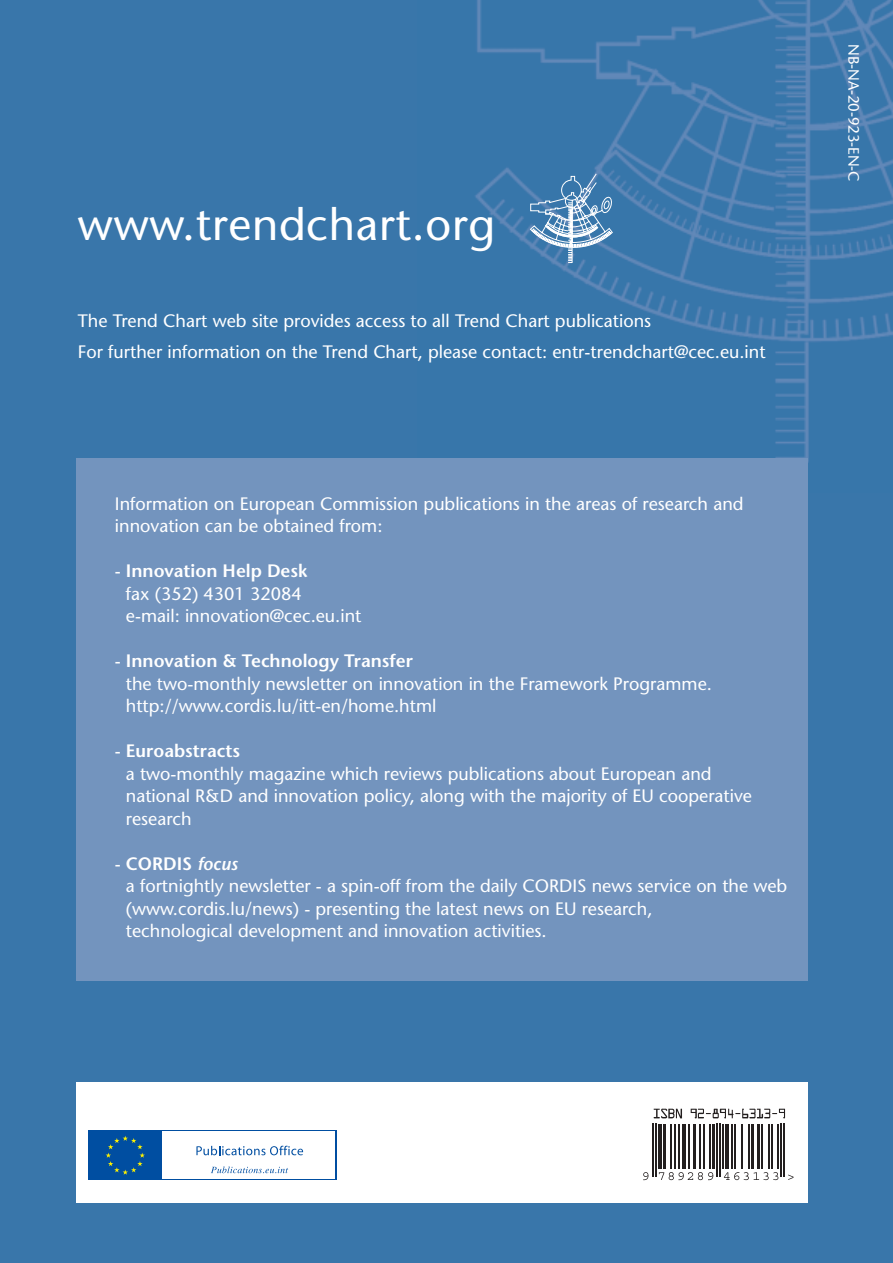
<style>
.page{position:relative;width:893px;height:1263px;background:#fff}
.page>*{position:absolute;margin:0;border:0;box-sizing:border-box;transform-origin:0 0}
.t1{font:45px "Stone Sans";letter-spacing:.015em;color:#fff}
.t2{font:18px/22.5px "Stone Sans";color:#fff}
.t3{font:600 18px "Stone Sans";color:#fff}
.t4{font:15px "Stone Sans";letter-spacing:-.005em;color:#fff}
.s1{font-weight:600}
.s2{font-weight:600;font-style:italic}
</style>
<div class="page">
<div style="left:0;top:0;width:892px;height:1263px;background:#3976aa"></div>
<img style="left:475px;top:0;width:417px;height:462px">
<div style="left:76px;top:458px;width:732px;height:522px;background:#7394be"></div>
<svg style="left:530px;top:173px;width:83px;height:90px"></svg>
<div style="left:76px;top:1082px;width:732px;height:121px;background:#fff"></div>
<div style="left:88px;top:1130px;width:248px;height:50px;background:#004ea1"></div>
<div style="left:162px;top:1132px;width:173px;height:47px;background:#fff"></div>
<svg style="left:196px;top:1146px;width:107px;height:9px"></svg>
<svg style="left:211px;top:1167px;width:77px;height:6px"></svg>
<svg style="left:106px;top:1136px;width:39px;height:39px"></svg>
<hr style="left:652px;top:1124px;width:1px;height:53px;background:#231f1f">
<hr style="left:655px;top:1124px;width:1px;height:53px;background:#231f1f">
<hr style="left:658px;top:1124px;width:4px;height:44px;background:#231f1f">
<hr style="left:663px;top:1124px;width:3px;height:44px;background:#231f1f">
<hr style="left:670px;top:1124px;width:1px;height:44px;background:#231f1f">
<hr style="left:674px;top:1124px;width:2px;height:44px;background:#231f1f">
<hr style="left:678px;top:1124px;width:2px;height:44px;background:#231f1f">
<svg style="left:682px;top:1124px;width:3px;height:44px"></svg>
<hr style="left:688px;top:1124px;width:1px;height:44px;background:#231f1f">
<hr style="left:692px;top:1124px;width:3px;height:44px;background:#231f1f">
<hr style="left:699px;top:1124px;width:1px;height:44px;background:#231f1f">
<hr style="left:703px;top:1124px;width:2px;height:44px;background:#231f1f">
<hr style="left:709px;top:1124px;width:1px;height:44px;background:#231f1f">
<hr style="left:712px;top:1124px;width:2px;height:44px;background:#231f1f">
<hr style="left:716px;top:1124px;width:1px;height:53px;background:#231f1f">
<hr style="left:719px;top:1124px;width:1px;height:53px;background:#231f1f">
<hr style="left:722px;top:1124px;width:1px;height:44px;background:#231f1f">
<svg style="left:725px;top:1124px;width:3px;height:44px"></svg>
<hr style="left:731px;top:1124px;width:2px;height:44px;background:#231f1f">
<hr style="left:734px;top:1124px;width:1px;height:44px;background:#231f1f">
<hr style="left:741px;top:1124px;width:1px;height:44px;background:#231f1f">
<hr style="left:748px;top:1124px;width:1px;height:44px;background:#231f1f">
<hr style="left:751px;top:1124px;width:3px;height:44px;background:#231f1f">
<hr style="left:757px;top:1124px;width:2px;height:44px;background:#231f1f">
<hr style="left:761px;top:1124px;width:1px;height:44px;background:#231f1f">
<hr style="left:768px;top:1124px;width:1px;height:44px;background:#231f1f">
<hr style="left:771px;top:1124px;width:1px;height:44px;background:#231f1f">
<hr style="left:777px;top:1124px;width:1px;height:44px;background:#231f1f">
<hr style="left:780px;top:1124px;width:1px;height:53px;background:#231f1f">
<hr style="left:783px;top:1124px;width:1px;height:53px;background:#231f1f">
<svg style="left:653px;top:1109px;width:29px;height:9px"></svg>
<svg style="left:690px;top:1109px;width:95px;height:9px"></svg>
<svg style="left:643px;top:1172px;width:5px;height:8px"></svg>
<svg style="left:659px;top:1172px;width:54px;height:8px"></svg>
<svg style="left:724px;top:1172px;width:54px;height:8px"></svg>
<svg style="left:788px;top:1175px;width:5px;height:5px"></svg>
<h1 class="t1" style="left:78px;top:207px;width:419px">www.trendchart.org</h1>
<p class="t2" style="left:78px;top:307px;width:689px;line-height:31px">The Trend Chart web site provides access to all Trend Chart publications<br>For further information on the Trend Chart, please contact: entr-trendchart@cec.eu.int</p>
<p class="t2" style="left:115px;top:494px;width:630px">Information on European Commission publications in the areas of research and innovation can be obtained from:</p>
<p class="t3" style="left:115px;top:564px;width:194px">- Innovation Help Desk</p>
<p class="t2" style="left:126px;top:584px;width:237px">fax (352) 4301 32084<br>e-mail: innovation@cec.eu.int</p>
<p class="t3" style="left:115px;top:654px;width:299px">- Innovation &amp; Technology Transfer</p>
<p class="t2" style="left:126px;top:674px;width:587px">the two-monthly newsletter on innovation in the Framework Programme. http://www.cordis.lu/itt-en/home.html</p>
<p class="t3" style="left:115px;top:744px;width:127px">- Euroabstracts</p>
<p class="t2" style="left:126px;top:764px;width:627px">a two-monthly magazine which reviews publications about European and national R&amp;D and innovation policy, along with the majority of EU cooperative research</p>
<p class="t2" style="left:126px;top:854px;width:662px;text-indent:-11px"><span class="s1">- CORDIS</span> <span class="s2">focus<br></span>a fortnightly newsletter - a spin-off from the daily CORDIS news service on the web (www.cordis.lu/news) - presenting the latest news on EU research,<br>technological development and innovation activities.</p>
<p class="t4" style="left:859px;top:44px;width:139px;rotate:90deg">NB-NA-20-923-EN-C</p>
</div>
